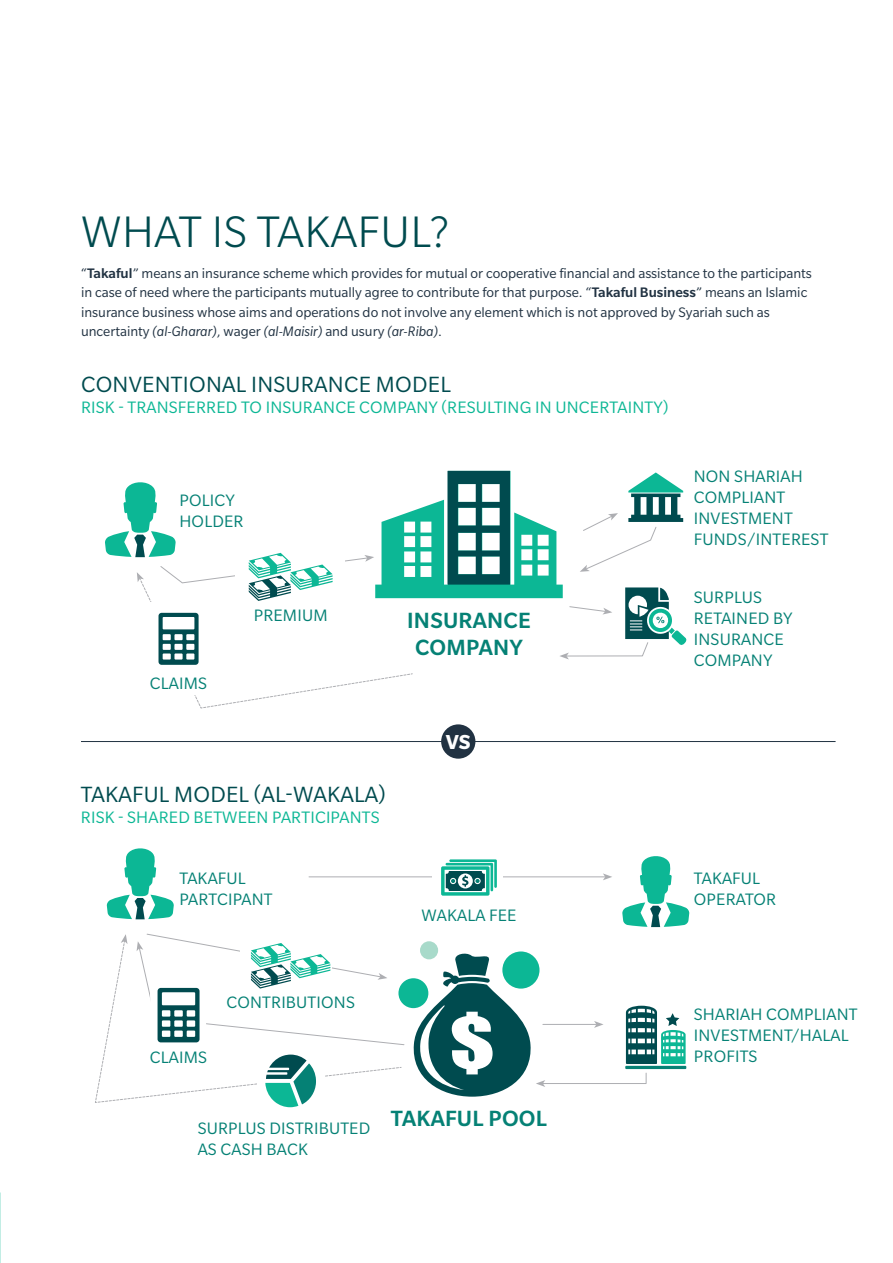
<style>
.page{position:relative;width:893px;height:1263px;background:#fff}
.page>*{position:absolute;margin:0;border:0;box-sizing:border-box;transform-origin:0 0}
.t1{font:300 48px "Slate Pro";letter-spacing:.01em;color:#004b4f}
.t2{font:24px "Slate Pro";letter-spacing:.01em;color:#004b4f}
.t3{font:500 24px/27px "Slate Pro";letter-spacing:.01em;color:#058175;text-align:center}
.t4{font:700 22.05px "Slate Pro";color:#fff}
.t5{font:18px/21px "Slate Pro";letter-spacing:.01em;color:#058175}
.t6{font:18px "Slate Pro";letter-spacing:.01em;color:#0cb795}
.t7{font:15px/19.5px "Slate Pro";color:#213242}
.s1{font-weight:500}
.s2{font-style:italic}
</style>
<div class="page">
<svg style="left:105px;top:471px;width:582px;height:238px"></svg>
<svg style="left:107px;top:848px;width:67px;height:71px"></svg>
<svg style="left:622px;top:856px;width:67px;height:71px"></svg>
<div style="left:398px;top:978px;width:30px;height:30px;background:#0cb795;border-radius:50%"></div>
<div style="left:420px;top:941px;width:18px;height:18px;background:#a8daca;border-radius:50%"></div>
<hr style="left:309px;top:876px;width:296px;height:1px;background:#adaeb2">
<svg style="left:603px;top:873px;width:9px;height:7px"></svg>
<svg style="left:411px;top:951px;width:275px;height:146px"></svg>
<svg style="left:95px;top:933px;width:310px;height:174px"></svg>
<hr style="left:81px;top:741px;width:755px;height:1px;background:#213242">
<div style="left:441px;top:724px;width:34px;height:35px;background:#213242;border-radius:50%"></div>
<div style="left:432px;top:855px;width:71px;height:48px;background:#fff"></div>
<svg style="left:441px;top:859px;width:56px;height:37px"></svg>
<h1 class="t1" style="left:81px;top:207px;width:370px">WHAT IS TAKAFUL?</h1>
<p class="t7" style="left:81px;top:263px;width:732px">“<span class="s1">Takaful</span>” means an insurance scheme which provides for mutual or cooperative financial and assistance to the participants in case of need where the participants mutually agree to contribute for that purpose. “<span class="s1">Takaful Business</span>” means an Islamic insurance business whose aims and operations do not involve any element which is not approved by Syariah such as uncertainty <span class="s2">(al-Gharar)</span>, wager <span class="s2">(al-Maisir)</span> and usury <span class="s2">(ar-Riba)</span>.</p>
<h2 class="t2" style="left:81px;top:372px;width:371px">CONVENTIONAL INSURANCE MODEL</h2>
<p class="t6" style="left:81px;top:398px;width:589px">RISK - TRANSFERRED TO INSURANCE COMPANY (RESULTING IN UNCERTAINTY)</p>
<p class="t5" style="left:179px;top:489px;width:66px">POLICY<br>HOLDER</p>
<p class="t5" style="left:150px;top:672px;width:59px">CLAIMS</p>
<p class="t5" style="left:254px;top:605px;width:75px">PREMIUM</p>
<h2 class="t2" style="left:81px;top:781px;width:306px">TAKAFUL MODEL (AL-WAKALA)</h2>
<p class="t6" style="left:81px;top:808px;width:300px">RISK - SHARED BETWEEN PARTICIPANTS</p>
<h2 class="t3" style="left:407px;top:607px;width:125px">INSURANCE<br>COMPANY</h2>
<h3 class="t4" style="left:446px;top:729px;width:26px">VS</h3>
<p class="t5" style="left:694px;top:465px;width:136px">NON SHARIAH<br>COMPLIANT<br>INVESTMENT<br>FUNDS/INTEREST</p>
<p class="t5" style="left:694px;top:587px;width:100px">SURPLUS<br>RETAINED BY<br>INSURANCE<br>COMPANY</p>
<p class="t5" style="left:179px;top:867px;width:95px">TAKAFUL<br>PARTCIPANT</p>
<p class="t5" style="left:694px;top:867px;width:84px">TAKAFUL<br>OPERATOR</p>
<p class="t5" style="left:422px;top:904px;width:96px">WAKALA FEE</p>
<p class="t5" style="left:150px;top:1047px;width:59px">CLAIMS</p>
<p class="t5" style="left:226px;top:991px;width:130px">CONTRIBUTIONS</p>
<p class="t5" style="left:198px;top:1118px;width:174px">SURPLUS DISTRIBUTED<br>AS CASH BACK</p>
<h2 class="t3" style="left:391px;top:1104px;width:158px">TAKAFUL POOL</h2>
<p class="t5" style="left:694px;top:1004px;width:165px">SHARIAH COMPLIANT<br>INVESTMENT/HALAL<br>PROFITS</p>
</div>
